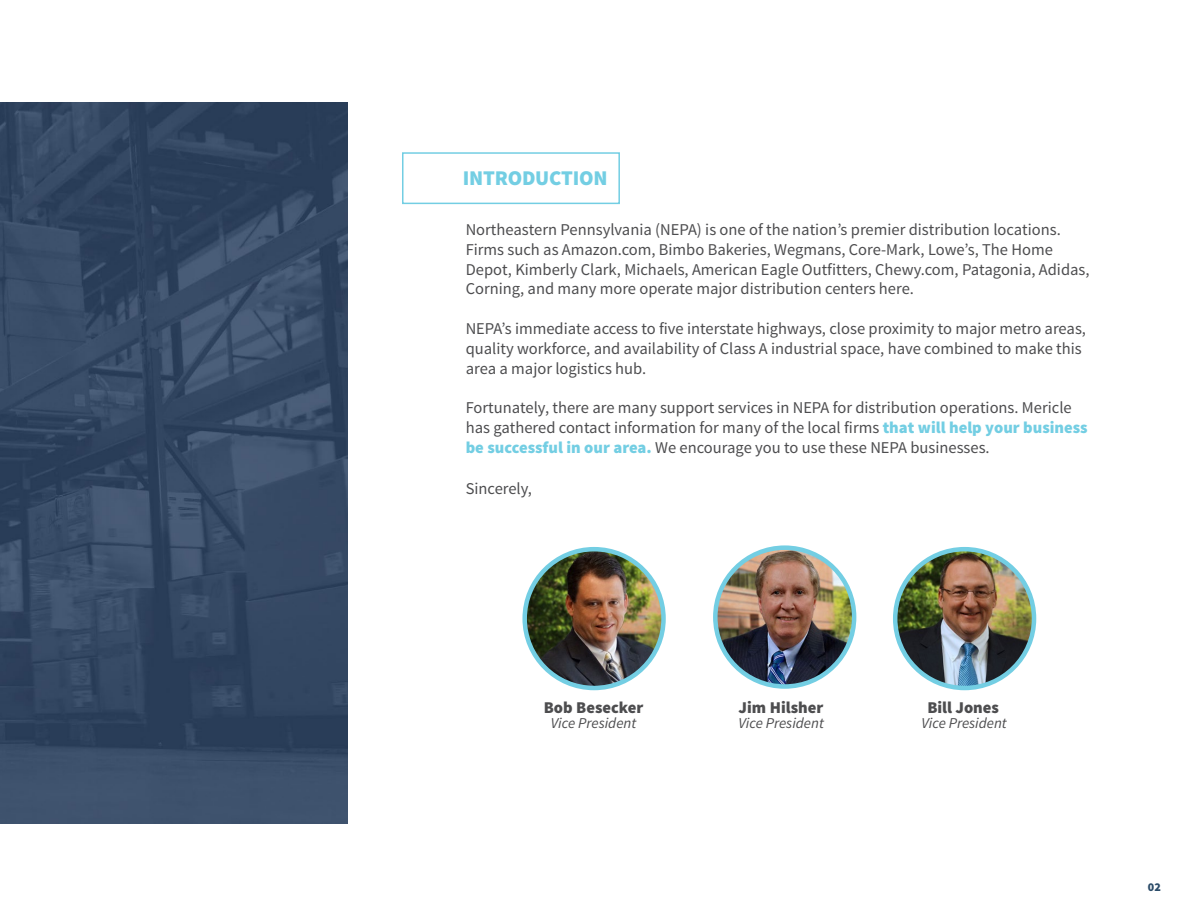
<style>
.page{position:relative;width:1188px;height:918px;background:#fff}
.page>*{position:absolute;margin:0;border:0;box-sizing:border-box;transform-origin:0 0}
.t1{font:900 21px "Source Sans Pro";letter-spacing:-.01em;color:#73cee3}
.t2{font:16.5px/19.8px "Source Sans Pro";color:#4d4d4f}
.t3{font:900 16.5px "Source Sans Pro";color:#4d4d4f}
.t4{font:italic 15px "Source Sans Pro";color:#4d4d4f}
.t5{font:900 12px "Source Sans Pro";color:#2c4c69}
.s1{font-weight:900;color:#73cee3}
</style>
<div class="page">
<img style="left:0;top:102px;width:348px;height:722px">
<img style="left:526px;top:551px;width:138px;height:137px">
<div style="left:522px;top:547px;width:144px;height:143px;border:4px solid #73cee3;border-radius:50%"></div>
<img style="left:715px;top:548px;width:139px;height:139px;border-radius:69px">
<div style="left:713px;top:545px;width:143px;height:144px;border:4px solid #73cee3;border-radius:50%"></div>
<img style="left:895px;top:551px;width:139px;height:137px">
<div style="left:893px;top:547px;width:143px;height:143px;border:4px solid #73cee3;border-radius:50%"></div>
<div style="left:402px;top:152px;width:218px;height:52px;border:2px solid #73cee3"></div>
<p class="t1" style="left:463px;top:165px;width:146px">INTRODUCTION</p>
<p class="t2" style="left:466px;top:220px;width:625px">Northeastern Pennsylvania (NEPA) is one of the nation’s premier distribution locations.<br>Firms such as Amazon.com, Bimbo Bakeries, Wegmans, Core-Mark, Lowe’s, The Home Depot, Kimberly Clark, Michaels, American Eagle Outfitters, Chewy.com, Patagonia, Adidas, Corning, and many more operate major distribution centers here.</p>
<p class="t2" style="left:466px;top:319px;width:622px">NEPA’s immediate access to five interstate highways, close proximity to major metro areas, quality workforce, and availability of Class A industrial space, have combined to make this area a major logistics hub.</p>
<p class="t2" style="left:466px;top:398px;width:624px">Fortunately, there are many support services in NEPA for distribution operations. Mericle has gathered contact information for many of the local firms <span class="s1">that will help your business be successful in our area.</span> We encourage you to use these NEPA businesses.</p>
<p class="t2" style="left:466px;top:479px;width:68px">Sincerely,</p>
<p class="t3" style="left:739px;top:697px;width:86px">Jim Hilsher</p>
<p class="t3" style="left:544px;top:697px;width:101px">Bob Besecker</p>
<p class="t4" style="left:551px;top:714px;width:87px">Vice President</p>
<p class="t4" style="left:738px;top:714px;width:87px">Vice President</p>
<p class="t3" style="left:927px;top:696px;width:73px">Bill Jones</p>
<p class="t4" style="left:921px;top:714px;width:87px">Vice President</p>
<p class="t5" style="left:1148px;top:879px;width:14px">02</p>
</div>
